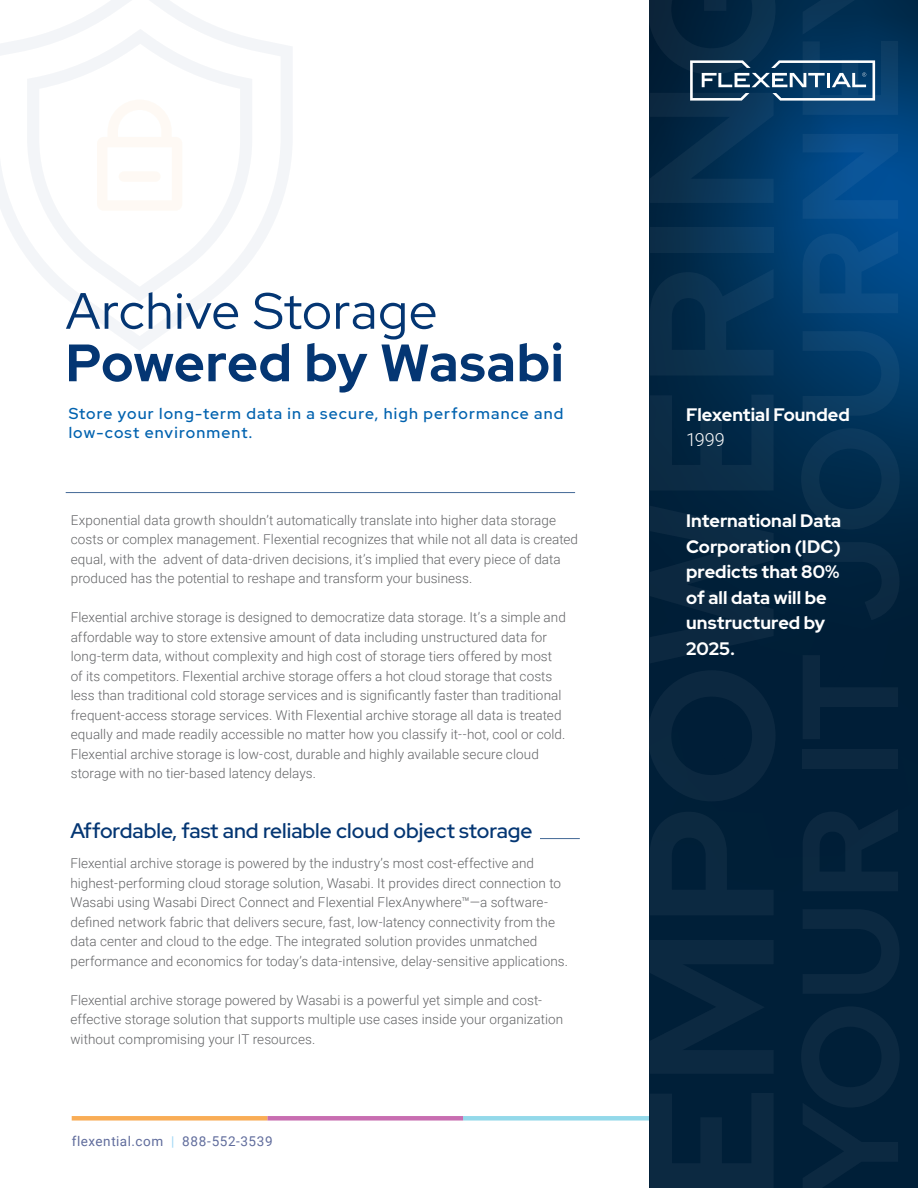
<style>
.page{position:relative;width:918px;height:1188px;background:#fff}
.page>*{position:absolute;margin:0;border:0;box-sizing:border-box;transform-origin:0 0}
.t1{font:700 52.5px "Red Hat Display";letter-spacing:.01em;color:#043673}
.t2{font:51px "Red Hat Display";letter-spacing:.015em;color:#043673}
.t3{font:500 21px "Red Hat Display";color:#043673}
.t4{font:700 18px/25.5px "Red Hat Display";letter-spacing:.005em;color:#fff}
.t5{font:300 18px "Roboto";color:#fff}
.t6{font:500 15.75px/18.9px "Red Hat Display";letter-spacing:.07em;color:#0062af}
.t7{font:300 13.5px/19.5px "Roboto";letter-spacing:.005em;color:#636466}
.t8{font:13.5px "Roboto";letter-spacing:.04em;color:#606c9c}
.s1{color:#9fd6f5}
</style>
<div class="page">
<div style="left:463px;top:1116px;width:196px;height:5px;background:#93d9ea"></div>
<div style="left:267px;top:1116px;width:196px;height:5px;background:#c86eb1"></div>
<div style="left:72px;top:1116px;width:195px;height:5px;background:#f9ad56"></div>
<svg style="left:649px;top:0;width:269px;height:1188px;background:#002746"></svg>
<svg style="left:690px;top:60px;width:185px;height:41px"></svg>
<svg style="left:0;top:0;width:292px;height:350px"></svg>
<svg style="left:27px;top:29px;width:225px;height:273px"></svg>
<hr style="left:540px;top:838px;width:40px;height:1px;background:#043673">
<hr style="left:66px;top:492px;width:509px;height:1px;background:#043673">
<h2 class="t2" style="left:66px;top:278px;width:373px">Archive Storage</h2>
<h1 class="t1" style="left:66px;top:328px;width:499px">Powered by Wasabi</h1>
<p class="t6" style="left:69px;top:404px;width:496px">Store your long-term data in a secure, high performance and low-cost environment.</p>
<p class="t7" style="left:71px;top:510px;width:509px">Exponential data growth shouldn’t automatically translate into higher data storage costs or complex management. Flexential recognizes that while not all data is created equal, with the advent of data-driven decisions, it’s implied that every piece of data produced has the potential to reshape and transform your business.</p>
<p class="t7" style="left:71px;top:607px;width:497px">Flexential archive storage is designed to democratize data storage. It’s a simple and affordable way to store extensive amount of data including unstructured data for long-term data, without complexity and high cost of storage tiers offered by most of its competitors. Flexential archive storage offers a hot cloud storage that costs less than traditional cold storage services and is significantly faster than traditional frequent-access storage services. With Flexential archive storage all data is treated equally and made readily accessible no matter how you classify it--hot, cool or cold.<br>Flexential archive storage is low-cost, durable and highly available secure cloud storage with no tier-based latency delays.</p>
<h3 class="t3" style="left:70px;top:817px;width:464px">Affordable, fast and reliable cloud object storage</h3>
<p class="t7" style="left:70px;top:853px;width:499px">Flexential archive storage is powered by the industry’s most cost-effective and highest-performing cloud storage solution, Wasabi. It provides direct connection to Wasabi using Wasabi Direct Connect and Flexential FlexAnywhere™—a software&shy;defined network fabric that delivers secure, fast, low-latency connectivity from the data center and cloud to the edge. The integrated solution provides unmatched performance and economics for today’s data-intensive, delay-sensitive applications.</p>
<p class="t7" style="left:70px;top:990px;width:494px">Flexential archive storage powered by Wasabi is a powerful yet simple and cost&shy;effective storage solution that supports multiple use cases inside your organization without compromising your IT resources.</p>
<p class="t8" style="left:72px;top:1132px;width:202px">flexential.com <span class="s1">|</span> 888-552-3539</p>
<h3 class="t4" style="left:686px;top:401px;width:165px">Flexential Founded</h3>
<h3 class="t5" style="left:686px;top:427px;width:40px">1999</h3>
<h3 class="t4" style="left:686px;top:508px;width:156px">International Data<br>Corporation (IDC) predicts that 80% of all data will be unstructured by<br>2025.</h3>
</div>
